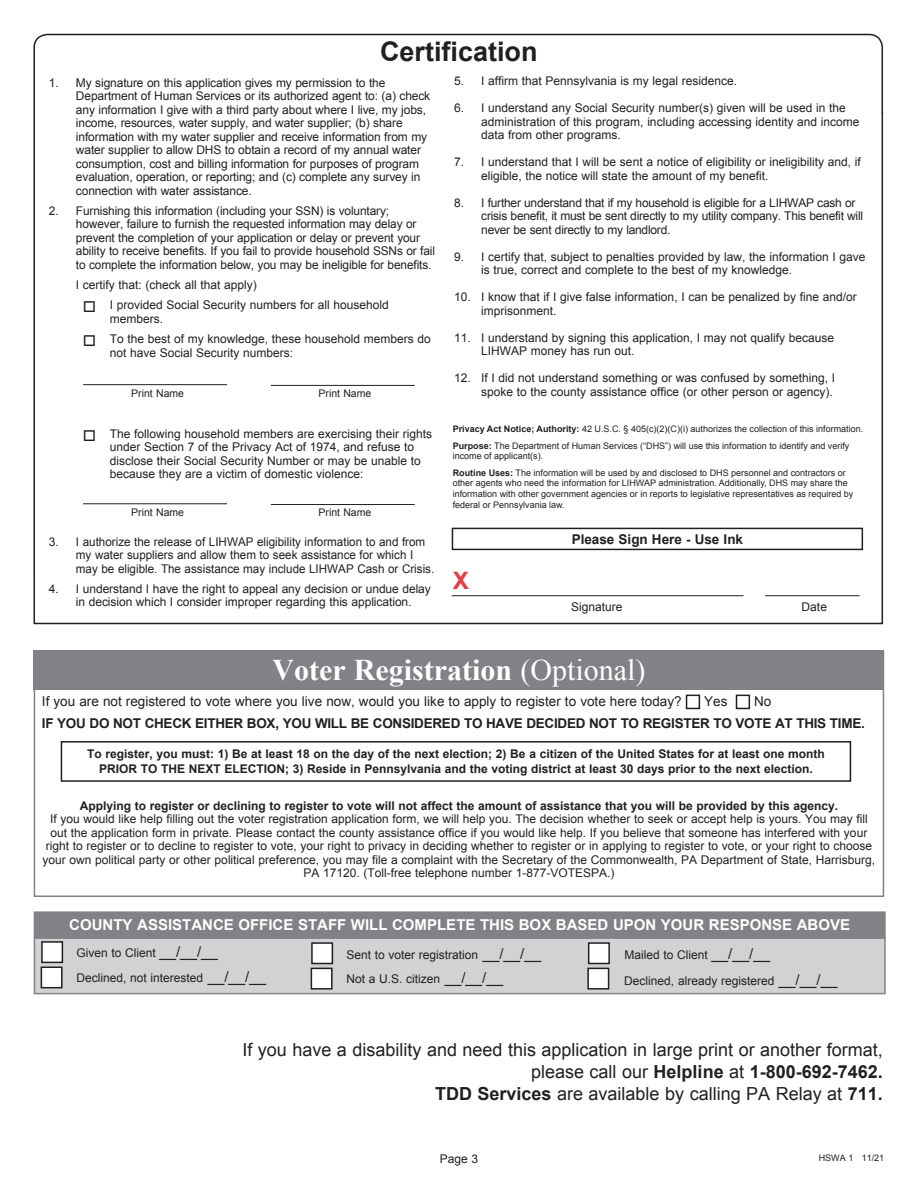
<style>
.page{position:relative;width:918px;height:1188px;background:#fff}
.page>*{position:absolute;margin:0;border:0;box-sizing:border-box;transform-origin:0 0}
.t1{font:700 30px "Times New Roman";color:#fff}
.t2{font:700 27px "Arial";color:#231f20}
.t3{font:700 24px "Arial";color:#ee3a41}
.t4{font:18px/21.6px "Arial";color:#231f20;text-align:right}
.t5{font:700 15px "Arial";color:#fff}
.t6{font:13.5px "Arial";color:#231f20}
.t7{font:700 13.5px "Arial";letter-spacing:-.02em;color:#231f20}
.t8{font:700 13.5px "Arial";color:#231f20}
.t9{font:12px/13.5px "Arial";color:#231f20}
.t10{font:700 12px/15px "Arial";color:#231f20;text-align:center}
.t11{font:12px/13.5px "Arial";letter-spacing:-.02em;color:#231f20}
.t12{font:10.5px "Arial";color:#231f20}
.t13{font:9px/16.2px "Arial";color:#231f20}
.s1{font-weight:700}
.s2{font-weight:400}
.s3{font-size:15px}
</style>
<div class="page">
<svg style="left:33px;top:33px;width:851px;height:592px"></svg>
<div style="left:452px;top:528px;width:411px;height:22px;border:2px solid #231f20"></div>
<hr style="left:452px;top:595px;width:291px;height:1px;background:#231f20">
<hr style="left:765px;top:595px;width:95px;height:1px;background:#231f20">
<div style="left:468px;top:601px;width:258px;height:15px;background:#fff"></div>
<div style="left:775px;top:601px;width:79px;height:13px;background:#fff"></div>
<div style="left:231px;top:40px;width:455px;height:33px;background:#fff"></div>
<hr style="left:83px;top:384px;width:144px;height:1px;background:#231f20">
<hr style="left:271px;top:385px;width:144px;height:1px;background:#231f20">
<hr style="left:83px;top:503px;width:144px;height:1px;background:#231f20">
<hr style="left:271px;top:504px;width:144px;height:1px;background:#231f20">
<div style="left:686px;top:695px;width:14px;height:14px;border:2px solid #231f20"></div>
<div style="left:736px;top:695px;width:14px;height:14px;border:2px solid #231f20"></div>
<div style="left:34px;top:937px;width:852px;height:57px;background:#d1d2d4;border:2px solid #808285"></div>
<div style="left:61px;top:741px;width:790px;height:41px;border:2px solid #231f20"></div>
<div style="left:42px;top:942px;width:20px;height:20px;background:#fff"></div>
<div style="left:41px;top:941px;width:22px;height:22px;border:2px solid #231f20"></div>
<div style="left:41px;top:967px;width:21px;height:21px;background:#fff"></div>
<div style="left:41px;top:967px;width:22px;height:21px;border:2px solid #231f20"></div>
<div style="left:312px;top:943px;width:20px;height:21px;background:#fff"></div>
<div style="left:311px;top:942px;width:22px;height:22px;border:2px solid #231f20"></div>
<div style="left:311px;top:968px;width:21px;height:21px;background:#fff"></div>
<div style="left:311px;top:968px;width:22px;height:22px;border:2px solid #231f20"></div>
<div style="left:589px;top:943px;width:20px;height:21px;background:#fff"></div>
<div style="left:588px;top:942px;width:22px;height:22px;border:2px solid #231f20"></div>
<div style="left:588px;top:968px;width:21px;height:21px;background:#fff"></div>
<div style="left:587px;top:968px;width:22px;height:22px;border:2px solid #231f20"></div>
<div style="left:34px;top:650px;width:850px;height:40px;background:#808285"></div>
<div style="left:34px;top:912px;width:851px;height:26px;background:#808285"></div>
<div style="left:34px;top:911px;width:852px;height:28px;border:2px solid #808285"></div>
<h2 class="t2" style="left:380px;top:33px;width:159px">Certification</h2>
<p class="t9" style="left:76px;top:76px;width:356px;text-indent:-27px">1. My signature on this application gives my permission to the Department of Human Services or its authorized agent to: (a) check any information I give with a third party about where I live, my jobs, income, resources, water supply, and water supplier; (b) share information with my water supplier and receive information from my water supplier to allow DHS to obtain a record of my annual water consumption, cost and billing information for purposes of program evaluation, operation, or reporting; and (c) complete any survey in connection with water assistance.</p>
<p class="t9" style="left:76px;top:204px;width:361px;text-indent:-27px">2. Furnishing this information (including your SSN) is voluntary; however, failure to furnish the requested information may delay or prevent the completion of your application or delay or prevent your ability to receive benefits. If you fail to provide household SSNs or fail to complete the information below, you may be ineligible for benefits.</p>
<p class="t9" style="left:76px;top:278px;width:182px">I certify that: (check all that apply)</p>
<p class="t9" style="left:110px;top:299px;width:281px;text-indent:-27px">□ I provided Social Security numbers for all household members.</p>
<p class="t9" style="left:110px;top:332px;width:323px;text-indent:-27px">□ To the best of my knowledge, these household members do not have Social Security numbers:</p>
<p class="t12" style="left:131px;top:387px;width:54px">Print Name</p>
<p class="t12" style="left:319px;top:387px;width:54px">Print Name</p>
<p class="t9" style="left:110px;top:427px;width:324px;text-indent:-27px">□ The following household members are exercising their rights under Section 7 of the Privacy Act of 1974, and refuse to disclose their Social Security Number or may be unable to because they are a victim of domestic violence:</p>
<p class="t12" style="left:131px;top:506px;width:54px">Print Name</p>
<p class="t12" style="left:319px;top:506px;width:54px">Print Name</p>
<p class="t9" style="left:76px;top:535px;width:360px;text-indent:-27px">3. I authorize the release of LIHWAP eligibility information to and from my water suppliers and allow them to seek assistance for which I may be eligible. The assistance may include LIHWAP Cash or Crisis.</p>
<p class="t9" style="left:76px;top:582px;width:356px;text-indent:-27px">4. I understand I have the right to appeal any decision or undue delay in decision which I consider improper regarding this application.</p>
<p class="t9" style="left:454px;top:75px;width:284px">5. I affirm that Pennsylvania is my legal residence.</p>
<p class="t9" style="left:481px;top:102px;width:380px;text-indent:-27px">6. I understand any Social Security number(s) given will be used in the administration of this program, including accessing identity and income data from other programs.</p>
<p class="t9" style="left:481px;top:156px;width:381px;text-indent:-27px">7. I understand that I will be sent a notice of eligibility or ineligibility and, if eligible, the notice will state the amount of my benefit.</p>
<p class="t11" style="left:481px;top:196px;width:383px;text-indent:-27px">8. I further understand that if my household is eligible for a LIHWAP cash or crisis benefit, it must be sent directly to my utility company. This benefit will never be sent directly to my landlord.</p>
<p class="t9" style="left:481px;top:250px;width:386px;text-indent:-27px">9. I certify that, subject to penalties provided by law, the information I gave is true, correct and complete to the best of my knowledge.</p>
<p class="t9" style="left:481px;top:291px;width:377px;text-indent:-27px">10. I know that if I give false information, I can be penalized by fine and/or imprisonment.</p>
<p class="t9" style="left:481px;top:331px;width:354px;text-indent:-27px">11. I understand by signing this application, I may not qualify because<br>LIHWAP money has run out.</p>
<p class="t9" style="left:454px;top:372px;width:382px;text-align:right">12. If I did not understand something or was confused by something, I spoke to the county assistance office (or other person or agency).</p>
<p class="t13" style="left:453px;top:421px;width:412px"><span class="s1">Privacy Act Notice; Authority:</span> 42 U.S.C. § 405(c)(2)(C)(i) authorizes the collection of this information.<br><span class="s1">Purpose:</span> The Department of Human Services (“DHS”) will use this information to identify and verify</p>
<p class="t13" style="left:453px;top:448px;width:394px">income of applicant(s).<br><span class="s1">Routine Uses:</span> The information will be used by and disclosed to DHS personnel and contractors or</p>
<p class="t13" style="left:453px;top:478px;width:402px;line-height:10.8px">other agents who need the information for LIHWAP administration. Additionally, DHS may share the information with other government agencies or in reports to legislative representatives as required by federal or Pennsylvania law.</p>
<h3 class="t3" style="left:453px;top:565px;width:18px">X</h3>
<p class="t8" style="left:572px;top:530px;width:173px">Please Sign Here - Use Ink</p>
<p class="t9" style="left:571px;top:600px;width:53px">Signature</p>
<p class="t9" style="left:802px;top:600px;width:27px">Date</p>
<h1 class="t1" style="left:272px;top:649px;width:375px">Voter Registration <span class="s2">(Optional)</span></h1>
<p class="t6" style="left:42px;top:693px;width:641px">If you are not registered to vote where you live now, would you like to apply to register to vote here today?</p>
<p class="t6" style="left:704px;top:693px;width:25px">Yes</p>
<p class="t6" style="left:754px;top:693px;width:19px">No</p>
<p class="t7" style="left:42px;top:714px;width:824px">IF YOU DO NOT CHECK EITHER BOX, YOU WILL BE CONSIDERED TO HAVE DECIDED NOT TO REGISTER TO VOTE AT THIS TIME.</p>
<p class="t10" style="left:87px;top:747px;width:739px">To register, you must: 1) Be at least 18 on the day of the next election; 2) Be a citizen of the United States for at least one month<br>PRIOR TO THE NEXT ELECTION; 3) Reside in Pennsylvania and the voting district at least 30 days prior to the next election.</p>
<p class="t10" style="left:80px;top:798px;width:760px">Applying to register or declining to register to vote will not affect the amount of assistance that you will be provided by this agency.</p>
<p class="t9" style="left:43px;top:812px;width:834px;text-align:center">If you would like help filling out the voter registration application form, we will help you. The decision whether to seek or accept help is yours. You may fill out the application form in private. Please contact the county assistance office if you would like help. If you believe that someone has interfered with your right to register or to decline to register to vote, your right to privacy in deciding whether to register or in applying to register to vote, or your right to choose your own political party or other political preference, you may file a complaint with the Secretary of the Commonwealth, PA Department of State, Harrisburg, PA 17120. (Toll-free telephone number 1-877-VOTESPA.)</p>
<p class="t5" style="left:69px;top:915px;width:782px">COUNTY ASSISTANCE OFFICE STAFF WILL COMPLETE THIS BOX BASED UPON YOUR RESPONSE ABOVE</p>
<p class="t9" style="left:625px;top:949px;width:147px">Mailed to Client <span class="s3">__/__/__</span></p>
<p class="t9" style="left:76px;top:941px;width:191px;line-height:25px">Given to Client <span class="s3">__/__/__<br></span>Declined, not interested <span class="s3">__/__/__</span></p>
<p class="t9" style="left:346px;top:943px;width:196px;line-height:24.2px">Sent to voter registration <span class="s3">__/__/__<br></span>Not a U.S. citizen <span class="s3">__/__/__</span></p>
<p class="t9" style="left:624px;top:974px;width:215px">Declined, already registered <span class="s3">__/__/__</span></p>
<h3 class="t4" style="left:242px;top:1039px;width:642px">If you have a disability and need this application in large print or another format, please call our <span class="s1">Helpline</span> at <span class="s1">1-800-692-7462.<br>TDD Services</span> are available by calling PA Relay at <span class="s1">711.</span></h3>
<p class="t9" style="left:440px;top:1152px;width:40px">Page 3</p>
<p class="t13" style="left:819px;top:1150px;width:67px">HSWA 1 11/21</p>
</div>
